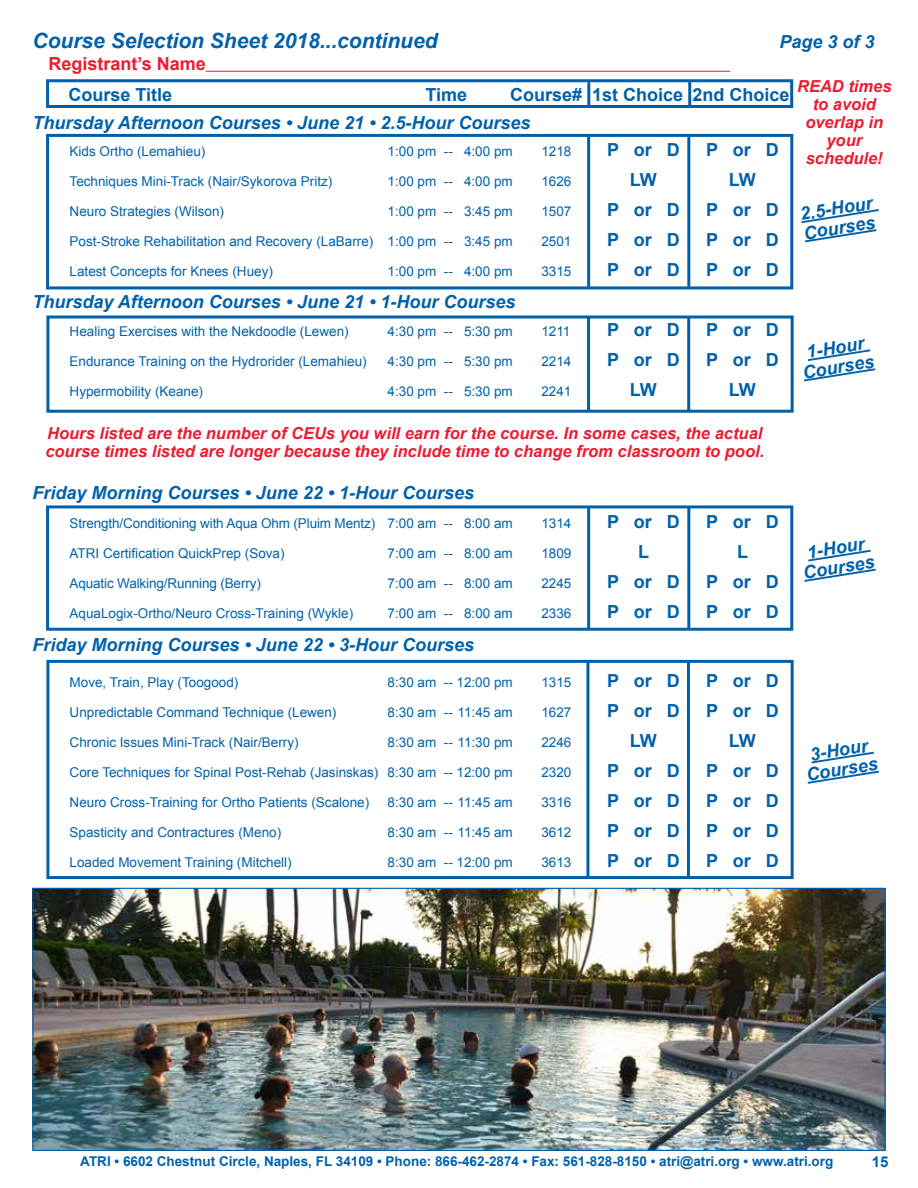
<style>
.page{position:relative;width:918px;height:1188px;background:#fff}
.page>*{position:absolute;margin:0;border:0;box-sizing:border-box;transform-origin:0 0}
.t1{font:italic 700 21px "Arial";color:#0061aa}
.t2{font:italic 700 18px/19.5px "Arial";color:#0061aa;text-align:center}
.t3{font:700 18px "Arial";color:#0061aa}
.t4{font:700 18px "Arial";color:#ed1b2f}
.t5{font:italic 700 16.5px/18px "Arial";color:#ed1b2f;text-align:center}
.t6{font:700 15px "Arial";color:#0061aa}
.t7{font:13.5px "Arial";color:#0061aa}
.t8{font:700 13.5px "Arial";color:#0061aa}
</style>
<div class="page">
<hr style="left:206px;top:71px;width:524px;height:1px;background:#ed1b2f">
<svg style="left:801px;top:209px;width:78px;height:34px"></svg>
<svg style="left:804px;top:349px;width:72px;height:33px"></svg>
<div style="left:46px;top:79px;width:747px;height:29px;border:3px solid #0061aa"></div>
<hr style="left:587px;top:82px;width:3px;height:24px;background:#0061aa">
<hr style="left:688px;top:82px;width:3px;height:23px;background:#0061aa">
<div style="left:46px;top:134px;width:747px;height:155px;border:3px solid #0061aa"></div>
<hr style="left:587px;top:136px;width:3px;height:151px;background:#0061aa">
<hr style="left:687px;top:136px;width:3px;height:153px;background:#0061aa">
<div style="left:46px;top:316px;width:748px;height:97px;border:3px solid #0061aa"></div>
<hr style="left:587px;top:317px;width:3px;height:94px;background:#0061aa">
<hr style="left:687px;top:317px;width:3px;height:94px;background:#0061aa">
<div style="left:46px;top:505px;width:747px;height:126px;border:3px solid #0061aa"></div>
<hr style="left:587px;top:508px;width:3px;height:121px;background:#0061aa">
<hr style="left:687px;top:508px;width:3px;height:122px;background:#0061aa">
<div style="left:46px;top:660px;width:748px;height:219px;border:3px solid #0061aa"></div>
<hr style="left:586px;top:661px;width:3px;height:218px;background:#0061aa">
<svg style="left:804px;top:549px;width:72px;height:33px"></svg>
<svg style="left:807px;top:751px;width:72px;height:33px"></svg>
<hr style="left:687px;top:661px;width:3px;height:217px;background:#0061aa">
<img style="left:34px;top:890px;width:850px;height:259px">
<h1 class="t1" style="left:33px;top:29px;width:406px">Course Selection Sheet 2018...continued</h1>
<h2 class="t2" style="left:780px;top:32px;width:97px">Page 3 of 3</h2>
<h2 class="t4" style="left:49px;top:54px;width:159px">Registrant’s Name</h2>
<h2 class="t3" style="left:69px;top:84px;width:105px">Course Title</h2>
<h2 class="t3" style="left:426px;top:84px;width:43px">Time</h2>
<h2 class="t3" style="left:510px;top:84px;width:281px">Course# 1st Choice 2nd Choice</h2>
<p class="t5" style="left:797px;top:77px;width:96px">READ times to avoid overlap in your schedule!</p>
<h2 class="t2" style="left:33px;top:113px;width:500px">Thursday Afternoon Courses • June 21 • 2.5-Hour Courses</h2>
<p class="t7" style="left:70px;top:143px;width:137px">Kids Ortho (Lemahieu)</p>
<p class="t7" style="left:388px;top:143px;width:127px">1:00 pm -- 4:00 pm</p>
<p class="t7" style="left:541px;top:143px;width:32px">1218</p>
<h2 class="t3" style="left:607px;top:139px;width:74px">P or D</h2>
<h2 class="t3" style="left:706px;top:139px;width:74px">P or D</h2>
<p class="t7" style="left:70px;top:173px;width:264px">Techniques Mini-Track (Nair/Sykorova Pritz)</p>
<p class="t7" style="left:388px;top:173px;width:127px">1:00 pm -- 4:00 pm</p>
<p class="t7" style="left:541px;top:173px;width:32px">1626</p>
<h2 class="t3" style="left:630px;top:169px;width:28px">LW</h2>
<h2 class="t3" style="left:729px;top:169px;width:28px">LW</h2>
<p class="t7" style="left:70px;top:203px;width:156px">Neuro Strategies (Wilson)</p>
<p class="t7" style="left:388px;top:203px;width:127px">1:00 pm -- 3:45 pm</p>
<p class="t7" style="left:541px;top:203px;width:32px">1507</p>
<h2 class="t3" style="left:607px;top:199px;width:74px">P or D</h2>
<h2 class="t3" style="left:706px;top:199px;width:74px">P or D</h2>
<p class="t7" style="left:70px;top:233px;width:445px">Post-Stroke Rehabilitation and Recovery (LaBarre) 1:00 pm -- 3:45 pm</p>
<p class="t7" style="left:541px;top:233px;width:32px">2501</p>
<h2 class="t3" style="left:607px;top:229px;width:74px">P or D</h2>
<h2 class="t3" style="left:706px;top:229px;width:74px">P or D</h2>
<p class="t7" style="left:70px;top:263px;width:205px">Latest Concepts for Knees (Huey)</p>
<p class="t7" style="left:388px;top:263px;width:127px">1:00 pm -- 4:00 pm</p>
<p class="t7" style="left:541px;top:263px;width:32px">3315</p>
<h2 class="t3" style="left:607px;top:259px;width:74px">P or D</h2>
<h2 class="t3" style="left:706px;top:259px;width:74px">P or D</h2>
<h2 class="t2" style="left:799px;top:205px;width:75px;text-align:left;rotate:-9deg">2.5-Hour<br>Courses</h2>
<h2 class="t2" style="left:32px;top:292px;width:485px">Thursday Afternoon Courses • June 21 • 1-Hour Courses</h2>
<p class="t7" style="left:70px;top:323px;width:281px">Healing Exercises with the Nekdoodle (Lewen)</p>
<p class="t7" style="left:388px;top:323px;width:127px">4:30 pm -- 5:30 pm</p>
<p class="t7" style="left:541px;top:323px;width:31px">1211</p>
<h2 class="t3" style="left:607px;top:319px;width:74px">P or D</h2>
<h2 class="t3" style="left:706px;top:319px;width:74px">P or D</h2>
<p class="t7" style="left:70px;top:353px;width:299px">Endurance Training on the Hydrorider (Lemahieu)</p>
<p class="t7" style="left:388px;top:353px;width:127px">4:30 pm -- 5:30 pm</p>
<p class="t7" style="left:541px;top:353px;width:32px">2214</p>
<h2 class="t3" style="left:607px;top:349px;width:74px">P or D</h2>
<h2 class="t3" style="left:706px;top:349px;width:74px">P or D</h2>
<p class="t7" style="left:70px;top:383px;width:135px">Hypermobility (Keane)</p>
<p class="t7" style="left:388px;top:383px;width:127px">4:30 pm -- 5:30 pm</p>
<p class="t7" style="left:541px;top:383px;width:32px">2241</p>
<h2 class="t3" style="left:630px;top:379px;width:28px">LW</h2>
<h2 class="t3" style="left:729px;top:379px;width:28px">LW</h2>
<p class="t5" style="left:45px;top:424px;width:720px;text-align:left">Hours listed are the number of CEUs you will earn for the course. In some cases, the actual course times listed are longer because they include time to change from classroom to pool.</p>
<h2 class="t2" style="left:33px;top:483px;width:443px">Friday Morning Courses • June 22 • 1-Hour Courses</h2>
<p class="t7" style="left:70px;top:515px;width:445px">Strength/Conditioning with Aqua Ohm (Pluim Mentz) 7:00 am -- 8:00 am</p>
<p class="t7" style="left:541px;top:515px;width:32px">1314</p>
<h2 class="t3" style="left:607px;top:511px;width:74px">P or D</h2>
<h2 class="t3" style="left:706px;top:511px;width:74px">P or D</h2>
<p class="t7" style="left:70px;top:545px;width:217px">ATRI Certification QuickPrep (Sova)</p>
<p class="t7" style="left:388px;top:545px;width:127px">7:00 am -- 8:00 am</p>
<p class="t7" style="left:541px;top:545px;width:32px">1809</p>
<h2 class="t3" style="left:638px;top:541px;width:12px">L</h2>
<h2 class="t3" style="left:737px;top:541px;width:12px">L</h2>
<p class="t7" style="left:70px;top:575px;width:193px">Aquatic Walking/Running (Berry)</p>
<p class="t7" style="left:388px;top:575px;width:127px">7:00 am -- 8:00 am</p>
<p class="t7" style="left:541px;top:575px;width:32px">2245</p>
<h2 class="t3" style="left:607px;top:571px;width:74px">P or D</h2>
<h2 class="t3" style="left:706px;top:571px;width:74px">P or D</h2>
<p class="t7" style="left:70px;top:605px;width:285px">AquaLogix-Ortho/Neuro Cross-Training (Wykle)</p>
<p class="t7" style="left:388px;top:605px;width:127px">7:00 am -- 8:00 am</p>
<p class="t7" style="left:541px;top:605px;width:32px">2336</p>
<h2 class="t3" style="left:607px;top:601px;width:74px">P or D</h2>
<h2 class="t3" style="left:706px;top:601px;width:74px">P or D</h2>
<h2 class="t2" style="left:32px;top:635px;width:443px">Friday Morning Courses • June 22 • 3-Hour Courses</h2>
<p class="t7" style="left:70px;top:674px;width:170px">Move, Train, Play (Toogood)</p>
<p class="t7" style="left:388px;top:674px;width:127px">8:30 am -- 12:00 pm</p>
<p class="t7" style="left:541px;top:674px;width:32px">1315</p>
<h2 class="t3" style="left:607px;top:670px;width:74px">P or D</h2>
<h2 class="t3" style="left:706px;top:670px;width:74px">P or D</h2>
<p class="t7" style="left:70px;top:704px;width:268px">Unpredictable Command Technique (Lewen)</p>
<p class="t7" style="left:388px;top:704px;width:127px">8:30 am -- 11:45 am</p>
<p class="t7" style="left:541px;top:704px;width:32px">1627</p>
<h2 class="t3" style="left:607px;top:700px;width:74px">P or D</h2>
<h2 class="t3" style="left:706px;top:700px;width:74px">P or D</h2>
<p class="t7" style="left:70px;top:734px;width:231px">Chronic Issues Mini-Track (Nair/Berry)</p>
<p class="t7" style="left:388px;top:734px;width:127px">8:30 am -- 11:30 pm</p>
<p class="t7" style="left:541px;top:734px;width:32px">2246</p>
<h2 class="t3" style="left:630px;top:730px;width:28px">LW</h2>
<h2 class="t3" style="left:729px;top:730px;width:28px">LW</h2>
<p class="t7" style="left:70px;top:764px;width:445px">Core Techniques for Spinal Post-Rehab (Jasinskas) 8:30 am -- 12:00 pm</p>
<p class="t7" style="left:541px;top:764px;width:32px">2320</p>
<h2 class="t3" style="left:607px;top:760px;width:74px">P or D</h2>
<h2 class="t3" style="left:706px;top:760px;width:74px">P or D</h2>
<p class="t7" style="left:70px;top:794px;width:301px">Neuro Cross-Training for Ortho Patients (Scalone)</p>
<p class="t7" style="left:388px;top:794px;width:127px">8:30 am -- 11:45 am</p>
<p class="t7" style="left:541px;top:794px;width:32px">3316</p>
<h2 class="t3" style="left:607px;top:790px;width:74px">P or D</h2>
<h2 class="t3" style="left:706px;top:790px;width:74px">P or D</h2>
<p class="t7" style="left:70px;top:824px;width:213px">Spasticity and Contractures (Meno)</p>
<p class="t7" style="left:388px;top:824px;width:127px">8:30 am -- 11:45 am</p>
<p class="t7" style="left:541px;top:824px;width:32px">3612</p>
<h2 class="t3" style="left:607px;top:820px;width:74px">P or D</h2>
<h2 class="t3" style="left:706px;top:820px;width:74px">P or D</h2>
<p class="t7" style="left:70px;top:854px;width:224px">Loaded Movement Training (Mitchell)</p>
<p class="t7" style="left:388px;top:854px;width:127px">8:30 am -- 12:00 pm</p>
<p class="t7" style="left:541px;top:854px;width:32px">3613</p>
<h2 class="t3" style="left:607px;top:850px;width:74px">P or D</h2>
<h2 class="t3" style="left:706px;top:850px;width:74px">P or D</h2>
<h2 class="t2" style="left:798px;top:344px;width:74px;rotate:-9deg">1-Hour<br>Courses</h2>
<h2 class="t2" style="left:799px;top:544px;width:74px;rotate:-9deg">1-Hour<br>Courses</h2>
<h2 class="t2" style="left:802px;top:746px;width:74px;rotate:-9deg">3-Hour<br>Courses</h2>
<p class="t8" style="left:80px;top:1154px;width:755px">ATRI • 6602 Chestnut Circle, Naples, FL 34109 • Phone: 866-462-2874 • Fax: 561-828-8150 • atri@atri.org • www.atri.org</p>
<p class="t6" style="left:872px;top:1154px;width:18px">15</p>
</div>
